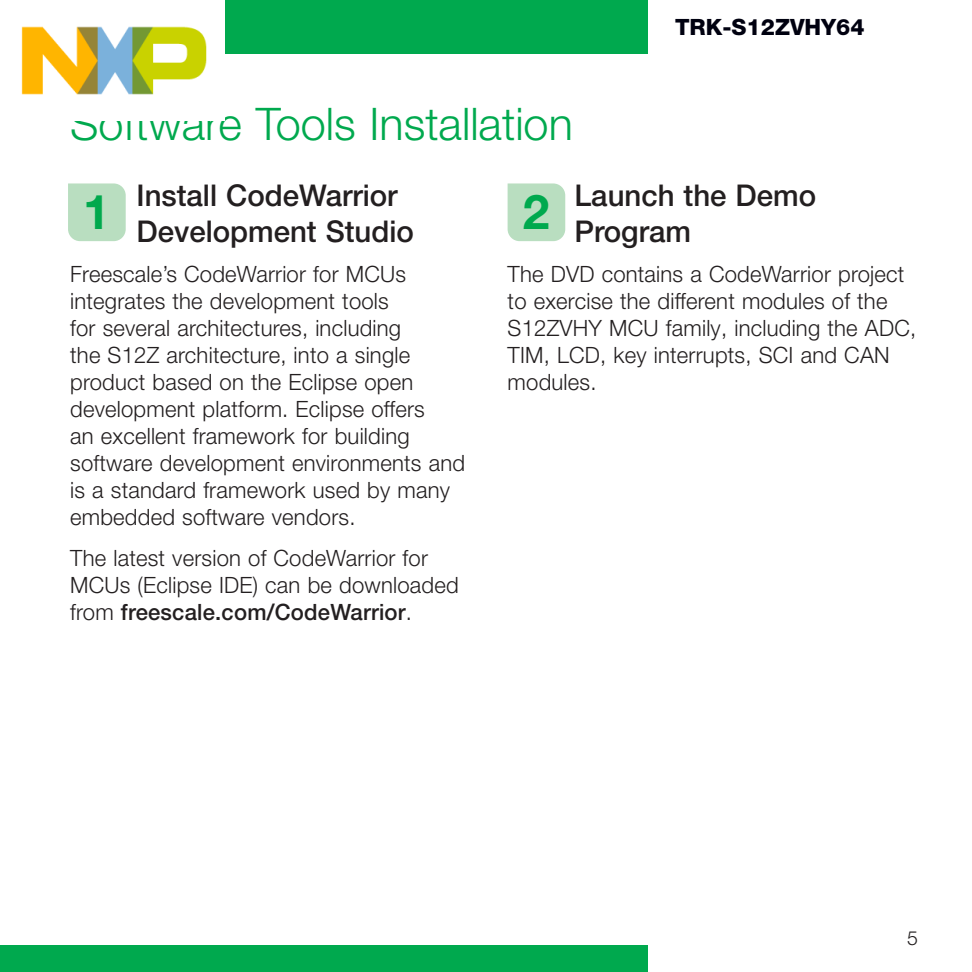
<style>
.page{position:relative;width:972px;height:972px;background:#fff}
.page>*{position:absolute;margin:0;border:0;box-sizing:border-box;transform-origin:0 0}
.t1{font:700 48px "Helvetica Neue LT Pro";color:#00a94d}
.t2{font:700 48px "Helvetica Neue LT Pro";color:#00a94e}
.QSG-Headline{font:300 45px "Helvetica Neue LT Pro";color:#00a94e}
.QSG-Subhead{font:500 30px/36px "Helvetica Neue LT Pro";color:#231f20}
.QSG-Step_Body_Text{font:300 22.5px/27px "Helvetica Neue LT Pro";letter-spacing:.01em;color:#231f20}
.t3{font:800 22.5px "Helvetica Neue LT Pro";color:#000110}
.t4{font:300 19.5px "Helvetica Neue LT Pro";color:#231f20}
.s1{font-weight:500}
</style>
<div class="page">
<div style="left:0;top:945px;width:648px;height:27px;background:#00a94e"></div>
<div style="left:0;top:0;width:648px;height:54px;background:#00a94e"></div>
<div style="left:508px;top:183px;width:57px;height:58px;background:#b9dec0"></div>
<div style="left:68px;top:183px;width:58px;height:58px;background:#b9dec0"></div>
<img style="left:0;top:0;width:225px;height:95px">
<p class="QSG-Headline" style="left:70px;top:97px;width:504px">Software Tools Installation</p>
<p class="t3" style="left:675px;top:14px;width:191px">TRK-S12ZVHY64</p>
<p class="QSG-Subhead" style="left:137px;top:177px;width:279px">Install CodeWarrior<br>Development Studio</p>
<p class="QSG-Step_Body_Text" style="left:70px;top:260px;width:396px">Freescale’s CodeWarrior for MCUs integrates the development tools<br>for several architectures, including<br>the S12Z architecture, into a single product based on the Eclipse open development platform. Eclipse offers<br>an excellent framework for building software development environments and is a standard framework used by many embedded software vendors.</p>
<p class="QSG-Step_Body_Text" style="left:70px;top:544px;width:390px">The latest version of CodeWarrior for<br>MCUs (Eclipse IDE) can be downloaded from <span class="s1">freescale.com/CodeWarrior</span>.</p>
<p class="QSG-Subhead" style="left:574px;top:177px;width:243px">Launch the Demo<br>Program</p>
<p class="QSG-Step_Body_Text" style="left:508px;top:260px;width:410px">The DVD contains a CodeWarrior project to exercise the different modules of the<br>S12ZVHY MCU family, including the ADC,<br>TIM, LCD, key interrupts, SCI and CAN modules.</p>
<p class="t1" style="left:83px;top:182px;width:28px">1</p>
<p class="t2" style="left:523px;top:182px;width:28px">2</p>
<p class="t4" style="left:907px;top:926px;width:12px">5</p>
</div>
